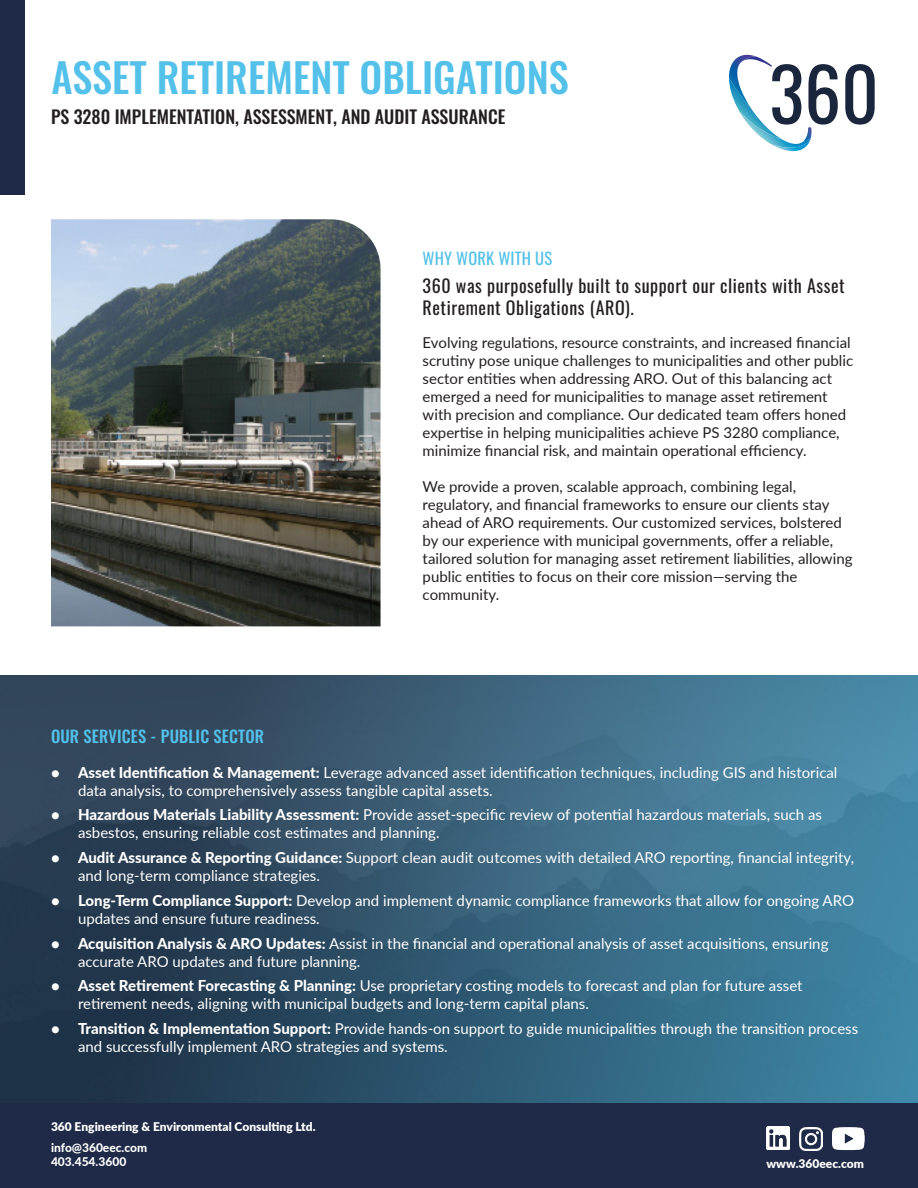
<style>
.page{position:relative;width:918px;height:1188px;background:#fff}
.page>*{position:absolute;margin:0;border:0;box-sizing:border-box;transform-origin:0 0}
.t1{font:500 40.5px "Oswald";color:#53c1e9}
.t2{font:18px/21.6px "Oswald";letter-spacing:.03em;color:#231f20}
.Page_Subtitle{font:500 18px "Oswald";color:#231f20}
.t3{font:500 16.5px "Oswald";letter-spacing:.01em;color:#53c1e9}
.t4{font:16.5px "Oswald";letter-spacing:.01em;color:#53c1e9}
.t5{font:15px/18px "Lato";color:#fff}
.t6{font:15px/18px "Lato";color:#231f20}
.t7{font:900 12px "Lato";color:#fff}
.t8{font:800 12px "Lato";color:#fff}
.s1{font-weight:800}
</style>
<div class="page">
<div style="left:0;top:1097px;width:918px;height:91px;background:#1e2a47"></div>
<img style="left:766px;top:1127px;width:24px;height:23px">
<img style="left:799px;top:1127px;width:23px;height:23px">
<img style="left:832px;top:1127px;width:33px;height:24px">
<img style="left:0;top:675px;width:918px;height:428px">
<img style="left:51px;top:219px;width:330px;height:407px">
<svg style="left:845px;top:64px;width:30px;height:61px"></svg>
<svg style="left:729px;top:55px;width:109px;height:96px"></svg>
<div style="left:0;top:0;width:24px;height:194px;background:#1e2a47"></div>
<p class="t1" style="left:52px;top:56px;width:519px">ASSET RETIREMENT OBLIGATIONS</p>
<p class="Page_Subtitle" style="left:51px;top:107px;width:456px">PS 3280 IMPLEMENTATION, ASSESSMENT, AND AUDIT ASSURANCE</p>
<p class="t4" style="left:423px;top:244px;width:131px">WHY WORK WITH US</p>
<p class="t3" style="left:51px;top:728px;width:215px">OUR SERVICES - PUBLIC SECTOR</p>
<p class="t2" style="left:423px;top:273px;width:424px">360 was purposefully built to support our clients with Asset<br>Retirement Obligations (ARO).</p>
<p class="t6" style="left:423px;top:333px;width:432px">Evolving regulations, resource constraints, and increased financial scrutiny pose unique challenges to municipalities and other public sector entities when addressing ARO. Out of this balancing act emerged a need for municipalities to manage asset retirement with precision and compliance. Our dedicated team offers honed expertise in helping municipalities achieve PS 3280 compliance, minimize financial risk, and maintain operational efficiency.</p>
<p class="t6" style="left:423px;top:477px;width:431px">We provide a proven, scalable approach, combining legal, regulatory, and financial frameworks to ensure our clients stay ahead of ARO requirements. Our customized services, bolstered by our experience with municipal governments, offer a reliable, tailored solution for managing asset retirement liabilities, allowing public entities to focus on their core mission—serving the community.</p>
<p class="t5" style="left:78px;top:762px;width:761px;text-indent:-27px"><span class="s1">• Asset Identification &amp; Management:</span> Leverage advanced asset identification techniques, including GIS and historical data analysis, to comprehensively assess tangible capital assets.</p>
<p class="t5" style="left:78px;top:805px;width:746px;text-indent:-27px"><span class="s1">• Hazardous Materials Liability Assessment:</span> Provide asset-specific review of potential hazardous materials, such as asbestos, ensuring reliable cost estimates and planning.</p>
<p class="t5" style="left:78px;top:848px;width:778px;text-indent:-27px"><span class="s1">• Audit Assurance &amp; Reporting Guidance:</span> Support clean audit outcomes with detailed ARO reporting, financial integrity, and long-term compliance strategies.</p>
<p class="t5" style="left:78px;top:891px;width:778px;text-indent:-27px"><span class="s1">• Long-Term Compliance Support:</span> Develop and implement dynamic compliance frameworks that allow for ongoing ARO updates and ensure future readiness.</p>
<p class="t5" style="left:78px;top:933px;width:752px;text-indent:-27px"><span class="s1">• Acquisition Analysis &amp; ARO Updates:</span> Assist in the financial and operational analysis of asset acquisitions, ensuring accurate ARO updates and future planning.</p>
<p class="t5" style="left:78px;top:976px;width:726px;text-indent:-27px"><span class="s1">• Asset Retirement Forecasting &amp; Planning:</span> Use proprietary costing models to forecast and plan for future asset retirement needs, aligning with municipal budgets and long-term capital plans.</p>
<p class="t5" style="left:78px;top:1019px;width:782px;text-indent:-27px"><span class="s1">• Transition &amp; Implementation Support:</span> Provide hands-on support to guide municipalities through the transition process and successfully implement ARO strategies and systems.</p>
<p class="t7" style="left:51px;top:1118px;width:266px">360 Engineering &amp; Environmental Consulting Ltd.</p>
<p class="t8" style="left:51px;top:1139px;width:98px">info@360eec.com</p>
<p class="t8" style="left:51px;top:1153px;width:77px">403.454.3600</p>
<p class="t7" style="left:767px;top:1155px;width:99px">www.360eec.com</p>
</div>
